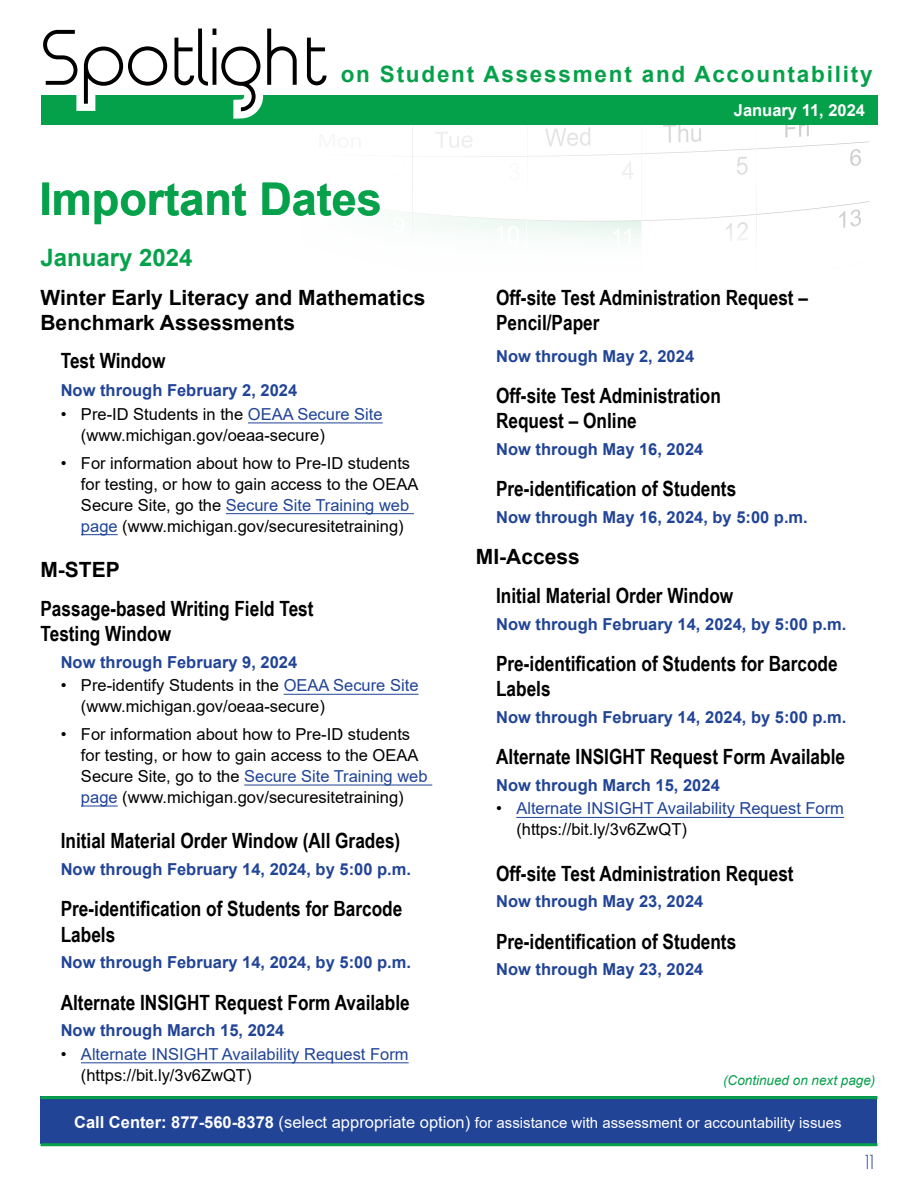
<style>
.page{position:relative;width:918px;height:1188px;background:#fff}
.page>*{position:absolute;margin:0;border:0;box-sizing:border-box;transform-origin:0 0}
.t1{font:700 45px "Arial";color:#06a14b}
.t2{font:700 24px "Arial";color:#06a14b}
.t3{font:700 22.5px "Arial";letter-spacing:.08em;color:#05a14a}
.t4{font:700 21px/25.2px "Arial Narrow";color:#000}
.t5{font:700 21px/25.2px "Arial";color:#000}
.t6{font:16.5px/21px "Arial";color:#000}
.t7{font:700 16.5px "Arial";color:#214497}
.t8{font:16.5px/21px "Arial";color:#214497}
.t9{font:700 16.5px "Arial";color:#fff}
.t10{font:16.5px "Time Burner";color:#214497}
.t11{font:15px "Arial";color:#fff}
.t12{font:italic 13.5px "Arial";color:#06a14b}
.s1{color:#214497}
.s2{color:#000}
.s3{font-weight:700;font-size:16.5px}
.s4{font-size:16.5px}
</style>
<div class="page">
<div style="left:40px;top:1096px;width:838px;height:47px;background:#214497"></div>
<hr style="left:40px;top:1096px;width:838px;height:3px;background:#06a14b">
<hr style="left:40px;top:1143px;width:838px;height:3px;background:#06a14b">
<svg style="left:41px;top:28px;width:829px;height:196px"></svg>
<hr style="left:248px;top:423px;width:135px;height:1px;background:#214497">
<hr style="left:226px;top:513px;width:188px;height:1px;background:#214497">
<hr style="left:81px;top:534px;width:37px;height:1px;background:#214497">
<hr style="left:284px;top:694px;width:135px;height:1px;background:#214497">
<hr style="left:244px;top:785px;width:188px;height:1px;background:#214497">
<hr style="left:81px;top:806px;width:37px;height:1px;background:#214497">
<hr style="left:81px;top:1062px;width:328px;height:1px;background:#214497">
<hr style="left:516px;top:817px;width:328px;height:1px;background:#214497">
<p class="t3" style="left:341px;top:59px;width:533px">on Student Assessment and Accountability</p>
<p class="t9" style="left:734px;top:98px;width:133px">January 11, 2024</p>
<h1 class="t1" style="left:39px;top:167px;width:344px">Important Dates</h1>
<p class="t2" style="left:40px;top:241px;width:154px">January 2024</p>
<h3 class="t5" style="left:40px;top:285px;width:386px">Winter Early Literacy and Mathematics<br>Benchmark Assessments</h3>
<p class="t4" style="left:61px;top:347px;width:106px">Test Window</p>
<p class="t7" style="left:61px;top:379px;width:238px">Now through February 2, 2024</p>
<p class="t6" style="left:81px;top:404px;width:303px;text-indent:-20px">• Pre-ID Students in the <span class="s1">OEAA Secure Site </span>(www.michigan.gov/oeaa-secure)</p>
<p class="t6" style="left:81px;top:452px;width:339px;text-indent:-20px">• For information about how to Pre-ID students for testing, or how to gain access to the OEAA Secure Site, go the <span class="s1">Secure Site Training web page</span> (www.michigan.gov/securesitetraining)</p>
<h3 class="t5" style="left:40px;top:557px;width:81px">M-STEP</h3>
<p class="t4" style="left:40px;top:595px;width:275px">Passage-based Writing Field Test<br>Testing Window</p>
<p class="t7" style="left:61px;top:650px;width:238px">Now through February 9, 2024</p>
<p class="t6" style="left:81px;top:675px;width:339px;text-indent:-20px">• Pre-identify Students in the <span class="s1">OEAA Secure Site </span>(www.michigan.gov/oeaa-secure)</p>
<p class="t6" style="left:81px;top:724px;width:348px;text-indent:-20px">• For information about how to Pre-ID students for testing, or how to gain access to the OEAA Secure Site, go to the <span class="s1">Secure Site Training web page</span> (www.michigan.gov/securesitetraining)</p>
<p class="t4" style="left:61px;top:827px;width:341px">Initial Material Order Window (All Grades)</p>
<p class="t7" style="left:61px;top:858px;width:352px">Now through February 14, 2024, by 5:00 p.m.</p>
<p class="t4" style="left:61px;top:895px;width:343px">Pre-identification of Students for Barcode<br>Labels</p>
<p class="t7" style="left:61px;top:951px;width:352px">Now through February 14, 2024, by 5:00 p.m.</p>
<p class="t4" style="left:61px;top:989px;width:350px">Alternate INSIGHT Request Form Available</p>
<p class="t7" style="left:61px;top:1019px;width:225px">Now through March 15, 2024</p>
<p class="t8" style="left:81px;top:1043px;width:329px;text-indent:-20px"><span class="s2">•</span> Alternate INSIGHT Availability Request Form <span class="s2">(https://bit.ly/3v6ZwQT)</span></p>
<p class="t4" style="left:496px;top:284px;width:313px">Off-site Test Administration Request –<br>Pencil/Paper</p>
<p class="t7" style="left:496px;top:344px;width:200px">Now through May 2, 2024</p>
<p class="t4" style="left:496px;top:382px;width:226px">Off-site Test Administration<br>Request – Online</p>
<p class="t7" style="left:496px;top:438px;width:209px">Now through May 16, 2024</p>
<p class="t4" style="left:496px;top:475px;width:242px">Pre-identification of Students</p>
<p class="t7" style="left:496px;top:506px;width:313px">Now through May 16, 2024, by 5:00 p.m.</p>
<h3 class="t5" style="left:476px;top:545px;width:105px">MI-Access</h3>
<p class="t4" style="left:496px;top:582px;width:239px">Initial Material Order Window</p>
<p class="t7" style="left:496px;top:612px;width:352px">Now through February 14, 2024, by 5:00 p.m.</p>
<p class="t4" style="left:496px;top:650px;width:343px">Pre-identification of Students for Barcode<br>Labels</p>
<p class="t7" style="left:496px;top:705px;width:352px">Now through February 14, 2024, by 5:00 p.m.</p>
<p class="t4" style="left:496px;top:743px;width:350px">Alternate INSIGHT Request Form Available</p>
<p class="t7" style="left:496px;top:773px;width:225px">Now through March 15, 2024</p>
<p class="t8" style="left:516px;top:798px;width:329px;text-indent:-20px"><span class="s2">•</span> Alternate INSIGHT Availability Request Form <span class="s2">(https://bit.ly/3v6ZwQT)</span></p>
<p class="t4" style="left:496px;top:860px;width:299px">Off-site Test Administration Request</p>
<p class="t7" style="left:496px;top:890px;width:209px">Now through May 23, 2024</p>
<p class="t4" style="left:496px;top:928px;width:242px">Pre-identification of Students</p>
<p class="t7" style="left:496px;top:958px;width:209px">Now through May 23, 2024</p>
<p class="t12" style="left:723px;top:1071px;width:154px">(Continued on next page)</p>
<p class="t11" style="left:74px;top:1113px;width:769px"><span class="s3">Call Center: 877-560-8378</span> <span class="s4">(select appropriate option)</span> for assistance with assessment or accountability issues</p>
<p class="t10" style="left:865px;top:1154px;width:10px">11</p>
</div>
